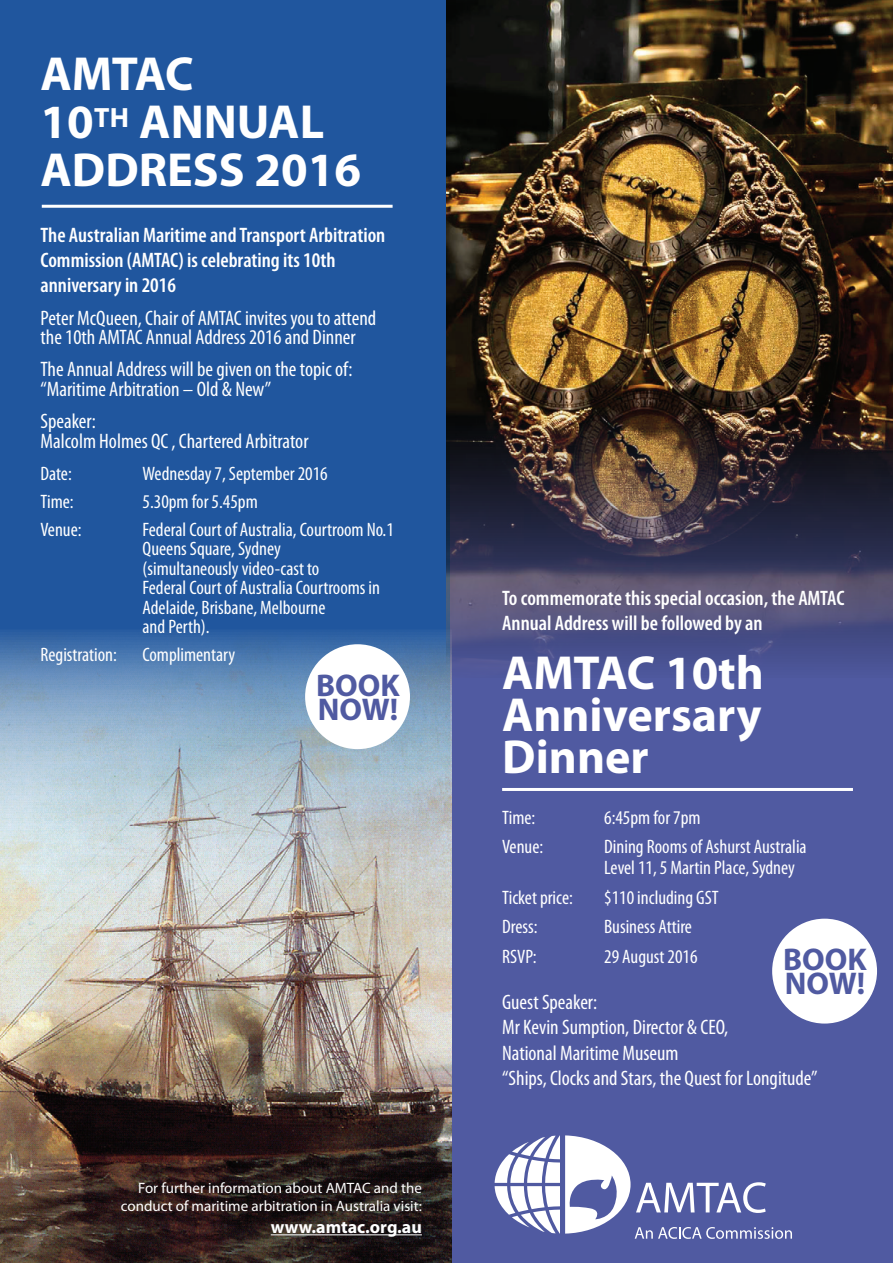
<style>
.page{position:relative;width:893px;height:1263px;background:#fff}
.page>*{position:absolute;margin:0;border:0;box-sizing:border-box;transform-origin:0 0}
.t1{font:700 48px/42px "Myriad Pro";color:#fff;text-align:justify}
.t2{font:700 31.5px/24px "Myriad Pro";color:#505aa1}
.t3{font:condensed 21px/25.2px "Myriad Pro";color:#fff}
.t4{font:600 condensed 21px/25.2px "Myriad Pro";color:#fff}
.t5{font:condensed 19.5px/19.5px "Myriad Pro";color:#fff}
.t6{font:700 18px "Myriad Pro";color:#fff}
.t7{font:15px/18px "Myriad Pro";color:#fff;text-align:right}
</style>
<div class="page">
<div style="left:0;top:0;width:453px;height:1263px;background:#20569e"></div>
<div style="left:451px;top:0;width:442px;height:1263px;background:#505aa1"></div>
<img style="left:446px;top:0;width:447px;height:677px">
<img style="left:0;top:629px;width:451px;height:634px">
<div style="left:305px;top:644px;width:105px;height:105px;background:#fff;border-radius:50%"></div>
<div style="left:772px;top:919px;width:105px;height:104px;background:#fff;border-radius:50%"></div>
<svg style="left:495px;top:1135px;width:297px;height:104px"></svg>
<hr style="left:271px;top:1234px;width:151px;height:1px;background:#fff">
<hr style="left:42px;top:205px;width:351px;height:3px;background:#fff">
<hr style="left:502px;top:788px;width:351px;height:3px;background:#fff">
<p class="t1" style="left:40px;top:50px;width:322px;line-height:48px;text-align:left">AMTAC<br>10<sup>TH</sup> ANNUAL<br>ADDRESS 2016</p>
<p class="t4" style="left:40px;top:223px;width:346px">The Australian Maritime and Transport Arbitration<br>Commission (AMTAC) is celebrating its 10th anniversary in 2016</p>
<p class="t3" style="left:40px;top:308px;width:337px;line-height:19.5px">Peter McQueen, Chair of AMTAC invites you to attend the 10th AMTAC Annual Address 2016 and Dinner</p>
<p class="t3" style="left:40px;top:360px;width:314px;line-height:19.5px">The Annual Address will be given on the topic of: “Maritime Arbitration – Old &amp; New”</p>
<p class="t3" style="left:40px;top:412px;width:270px;line-height:19.5px">Speaker:<br>Malcolm Holmes QC , Chartered Arbitrator</p>
<p class="t5" style="left:40px;top:464px;width:33px">Date:</p>
<p class="t5" style="left:143px;top:464px;width:187px">Wednesday 7, September 2016</p>
<p class="t5" style="left:40px;top:492px;width:35px">Time:</p>
<p class="t5" style="left:143px;top:492px;width:117px">5.30pm for 5.45pm</p>
<p class="t5" style="left:40px;top:520px;width:43px">Venue:</p>
<p class="t5" style="left:143px;top:520px;width:253px">Federal Court of Australia, Courtroom No.1<br>Queens Square, Sydney<br>(simultaneously video-cast to<br>Federal Court of Australia Courtrooms in<br>Adelaide, Brisbane, Melbourne<br>and Perth).</p>
<p class="t5" style="left:40px;top:646px;width:78px">Registration:</p>
<p class="t5" style="left:143px;top:646px;width:94px">Complimentary</p>
<p class="t2" style="left:316px;top:673px;width:85px">BOOK<br>NOW!</p>
<p class="t7" style="left:121px;top:1180px;width:303px">For further information about AMTAC and the conduct of maritime arbitration in Australia visit:</p>
<p class="t6" style="left:271px;top:1217px;width:153px">www.amtac.org.au</p>
<p class="t4" style="left:502px;top:585px;width:344px">To commemorate this special occasion, the AMTAC<br>Annual Address will be followed by an</p>
<p class="t1" style="left:502px;top:652px;width:263px">AMTAC 10th Anniversary Dinner</p>
<p class="t5" style="left:502px;top:808px;width:35px">Time:</p>
<p class="t5" style="left:604px;top:808px;width:98px">6:45pm for 7pm</p>
<p class="t5" style="left:502px;top:837px;width:43px">Venue:</p>
<p class="t5" style="left:604px;top:837px;width:204px;line-height:21px">Dining Rooms of Ashurst Australia<br>Level 11, 5 Martin Place, Sydney</p>
<p class="t5" style="left:502px;top:888px;width:72px">Ticket price:</p>
<p class="t5" style="left:604px;top:888px;width:116px">$110 including GST</p>
<p class="t5" style="left:502px;top:917px;width:37px">Dress:</p>
<p class="t5" style="left:604px;top:917px;width:89px">Business Attire</p>
<p class="t5" style="left:502px;top:947px;width:36px">RSVP:</p>
<p class="t5" style="left:604px;top:947px;width:95px">29 August 2016</p>
<p class="t3" style="left:502px;top:990px;width:317px">Guest Speaker:<br>Mr Kevin Sumption, Director &amp; CEO,<br>National Maritime Museum<br>“Ships, Clocks and Stars, the Quest for Longitude”</p>
<p class="t2" style="left:783px;top:948px;width:85px">BOOK<br>NOW!</p>
</div>
